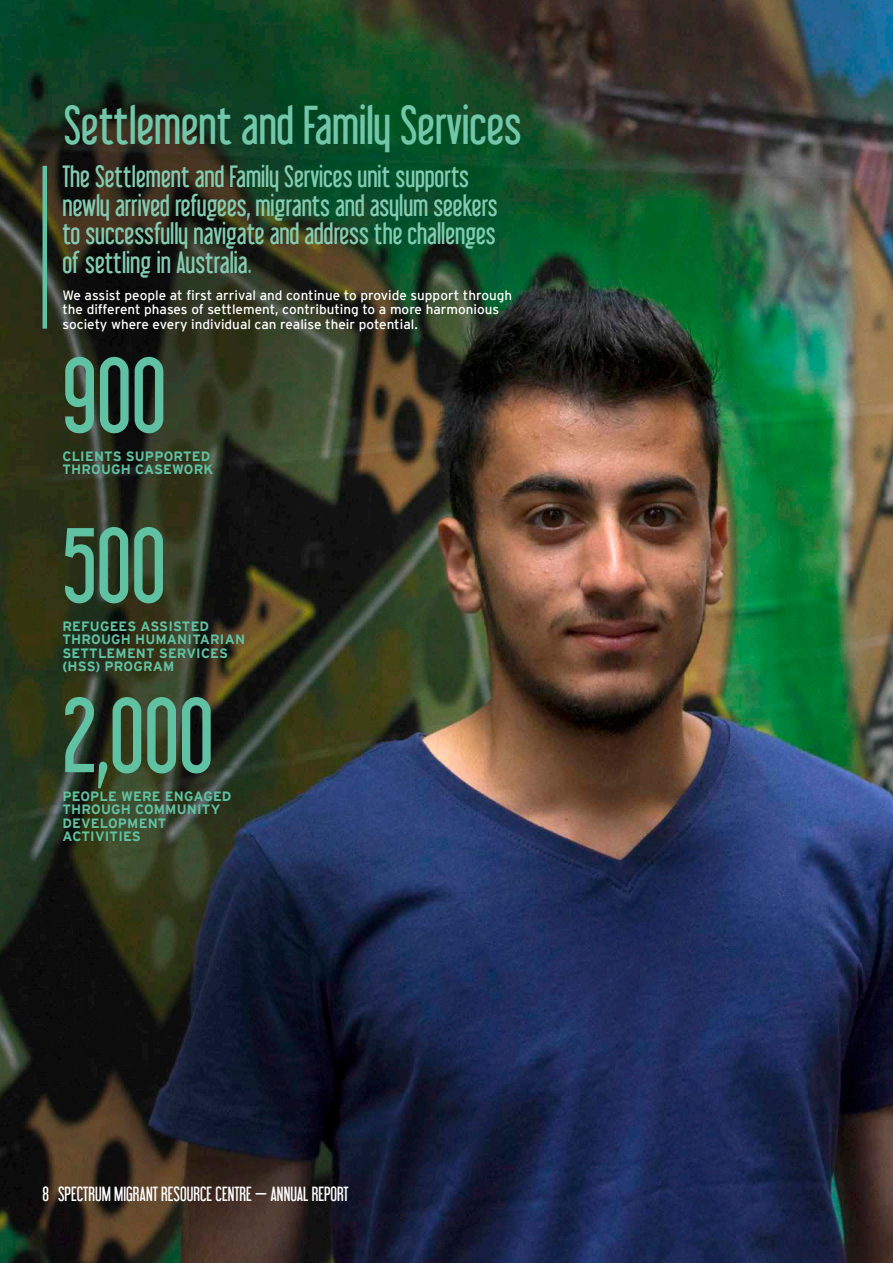
<style>
.page{position:relative;width:893px;height:1263px;background:#fff}
.page>*{position:absolute;margin:0;border:0;box-sizing:border-box;transform-origin:0 0}
.t1{font:94.5px "Libel Suit";color:#61c2a3}
.t2{font:48px "Libel Suit";color:#72c7aa}
.t3{font:27px/28.5px "Libel Suit";color:#83ccb2}
.t4{font:18px "Libel Suit";color:#fff}
.t5{font:13.5px/14.4px "B&B Interstate";color:#fff}
.t6{font:700 13.5px/13.5px "B&B Interstate";letter-spacing:.015em;color:#61c2a3}
.s1{color:#61c2a3}
</style>
<div class="page">
<img style="left:0;top:0;width:893px;height:1263px">
<hr style="left:43px;top:166px;width:4px;height:163px;background:#61c2a3">
<h2 class="t2" style="left:64px;top:102px;width:459px">Settlement and Family Services</h2>
<h3 class="t3" style="left:62px;top:164px;width:437px">The Settlement and Family Services unit supports newly arrived refugees, migrants and asylum seekers to successfully navigate and address the challenges of settling in Australia<span class="s1">.</span></h3>
<p class="t5" style="left:62px;top:288px;width:451px">We assist people at first arrival and continue to provide support through the different phases of settlement, contributing to a more harmonious society where every individual can realise their potential.</p>
<h1 class="t1" style="left:62px;top:350px;width:105px">900</h1>
<p class="t6" style="left:62px;top:449px;width:152px">CLIENTS SUPPORTED<br>THROUGH CASEWORK</p>
<h1 class="t1" style="left:62px;top:520px;width:105px">500</h1>
<p class="t6" style="left:62px;top:619px;width:184px">REFUGEES ASSISTED<br>THROUGH HUMANITARIAN<br>SETTLEMENT SERVICES (HSS) PROGRAM</p>
<h1 class="t1" style="left:62px;top:690px;width:153px">2,000</h1>
<p class="t6" style="left:62px;top:789px;width:171px">PEOPLE WERE ENGAGED<br>THROUGH COMMUNITY<br>DEVELOPMENT<br>ACTIVITIES</p>
<h3 class="t4" style="left:43px;top:1185px;width:308px">8 SPECTRUM MIGRANT RESOURCE CENTRE — ANNUAL REPORT</h3>
</div>
